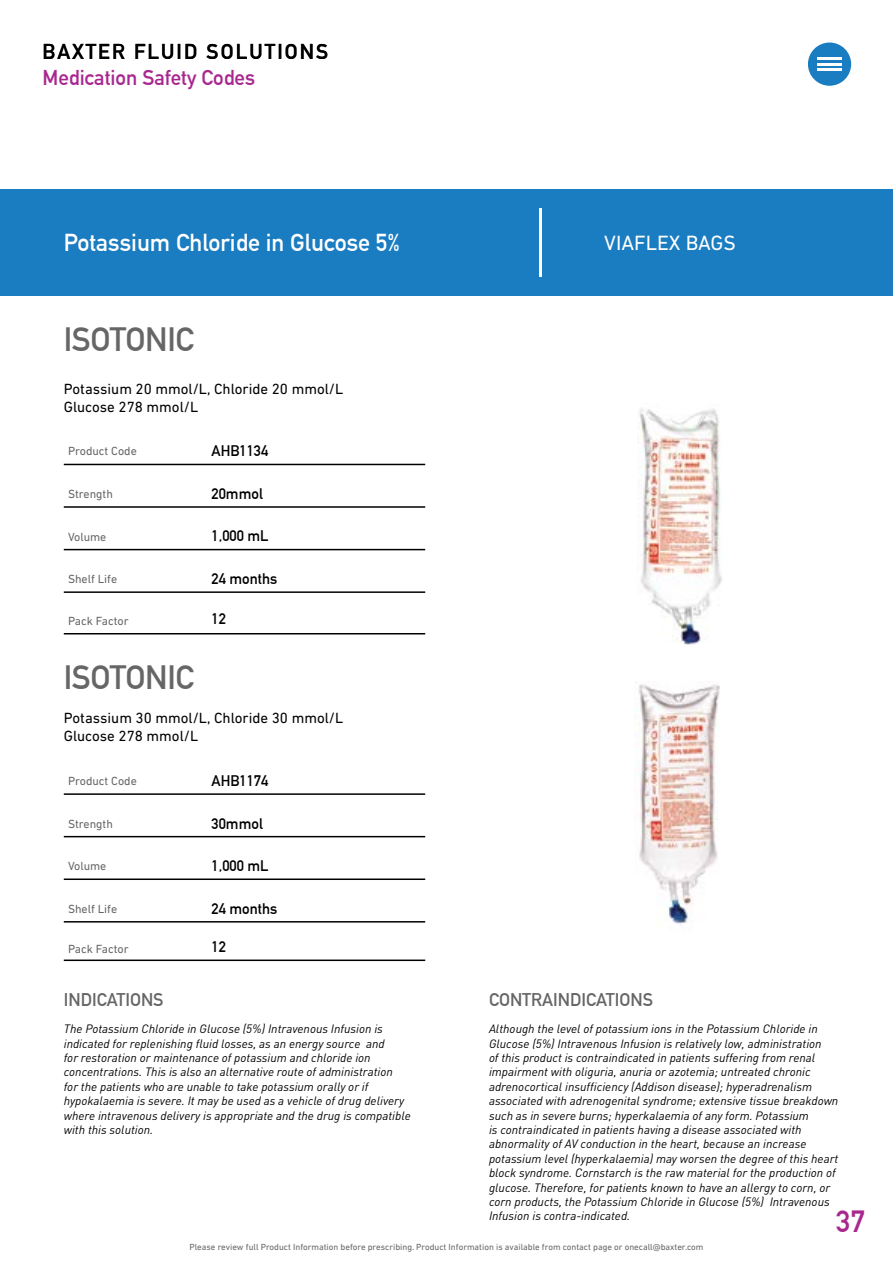
<style>
.page{position:relative;width:893px;height:1263px;background:#fff}
.page>*{position:absolute;margin:0;border:0;box-sizing:border-box;transform-origin:0 0}
.tonic_heading{font:700 33px "DIN Alternate";letter-spacing:-.01em;color:#666667}
.t1{font:700 30px "DIN Alternate";color:#a8288e}
.t2{font:700 24px "DIN Alternate";color:#fff}
.Paragraph_Style_1{font:700 21px "DIN Alternate";color:#a8288e}
.t3{font:700 21px "DIN Alternate";letter-spacing:.1em;color:#000}
.viaflex{font:21px "DIN Next LT Pro";color:#fff}
.t4{font:700 18px "DIN Alternate";color:#666667}
.t5{font:15px "DIN Next LT Pro";color:#000}
.t6{font:700 15px "DIN Alternate";color:#000}
.t7{font:italic 12px/14.4px "DIN";color:#000}
.t8{font:12px "DIN Next LT Pro";color:#666667}
.t9{font:12px "DIN Next LT Pro";color:#666767}
.t10{font:9px "DIN Next LT Pro";color:#666667}
</style>
<div class="page">
<div style="left:808px;top:43px;width:43px;height:43px;background:#1a7cc1;border-radius:50%"></div>
<hr style="left:817px;top:57px;width:25px;height:3px;background:#fff">
<hr style="left:817px;top:63px;width:25px;height:3px;background:#fff">
<hr style="left:817px;top:68px;width:25px;height:3px;background:#fff">
<div style="left:0;top:189px;width:893px;height:107px;background:#1a7cc1"></div>
<hr style="left:539px;top:208px;width:2px;height:68px;background:#fff">
<img style="left:638px;top:408px;width:84px;height:237px">
<img style="left:638px;top:682px;width:82px;height:243px">
<hr style="left:64px;top:921px;width:361px;height:1px;background:#000">
<hr style="left:64px;top:836px;width:361px;height:1px;background:#000">
<hr style="left:64px;top:878px;width:361px;height:2px;background:#000">
<hr style="left:64px;top:793px;width:361px;height:2px;background:#000">
<hr style="left:64px;top:591px;width:361px;height:2px;background:#000">
<hr style="left:64px;top:506px;width:361px;height:2px;background:#000">
<hr style="left:64px;top:549px;width:361px;height:1px;background:#000">
<hr style="left:64px;top:464px;width:361px;height:1px;background:#000">
<hr style="left:64px;top:633px;width:361px;height:1px;background:#000">
<hr style="left:64px;top:959px;width:361px;height:2px;background:#000">
<p class="t3" style="left:43px;top:35px;width:287px">BAXTER FLUID SOLUTIONS</p>
<p class="Paragraph_Style_1" style="left:43px;top:61px;width:214px">Medication Safety Codes</p>
<p class="t2" style="left:64px;top:225px;width:338px">Potassium Chloride in Glucose 5%</p>
<p class="tonic_heading" style="left:64px;top:314px;width:132px">ISOTONIC</p>
<p class="t5" style="left:64px;top:380px;width:281px">Potassium 20 mmol/L, Chloride 20 mmol/L</p>
<p class="t5" style="left:64px;top:398px;width:136px">Glucose 278 mmol/L</p>
<p class="t8" style="left:68px;top:444px;width:70px">Product Code</p>
<p class="t9" style="left:68px;top:487px;width:46px">Strength</p>
<p class="t9" style="left:68px;top:529px;width:40px">Volume</p>
<p class="t8" style="left:68px;top:572px;width:51px">Shelf Life</p>
<p class="t8" style="left:68px;top:614px;width:62px">Pack Factor</p>
<p class="tonic_heading" style="left:64px;top:652px;width:132px">ISOTONIC</p>
<p class="t6" style="left:212px;top:440px;width:58px">AHB1134</p>
<p class="t6" style="left:212px;top:482px;width:53px">20mmol</p>
<p class="t6" style="left:212px;top:525px;width:59px">1,000 mL</p>
<p class="t6" style="left:212px;top:567px;width:67px">24 months</p>
<p class="t6" style="left:212px;top:607px;width:16px">12</p>
<p class="t5" style="left:64px;top:709px;width:281px">Potassium 30 mmol/L, Chloride 30 mmol/L</p>
<p class="t5" style="left:64px;top:727px;width:136px">Glucose 278 mmol/L</p>
<p class="t8" style="left:68px;top:774px;width:70px">Product Code</p>
<p class="t6" style="left:212px;top:769px;width:58px">AHB1174</p>
<p class="t9" style="left:68px;top:816px;width:46px">Strength</p>
<p class="t9" style="left:68px;top:859px;width:40px">Volume</p>
<p class="t8" style="left:68px;top:902px;width:51px">Shelf Life</p>
<p class="t6" style="left:212px;top:812px;width:53px">30mmol</p>
<p class="t6" style="left:212px;top:854px;width:59px">1,000 mL</p>
<p class="t6" style="left:212px;top:897px;width:67px">24 months</p>
<p class="t8" style="left:68px;top:942px;width:62px">Pack Factor</p>
<p class="t6" style="left:212px;top:935px;width:16px">12</p>
<p class="viaflex" style="left:604px;top:230px;width:133px">VIAFLEX BAGS</p>
<p class="t4" style="left:64px;top:986px;width:101px">INDICATIONS</p>
<p class="t4" style="left:489px;top:986px;width:166px">CONTRAINDICATIONS</p>
<p class="t7" style="left:64px;top:1021px;width:348px">The Potassium Chloride in Glucose (5%) Intravenous Infusion is indicated for replenishing fluid losses, as an energy source and<br>for restoration or maintenance of potassium and chloride ion concentrations. This is also an alternative route of administration<br>for the patients who are unable to take potassium orally or if hypokalaemia is severe. It may be used as a vehicle of drug delivery where intravenous delivery is appropriate and the drug is compatible with this solution.</p>
<p class="t7" style="left:489px;top:1021px;width:351px">Although the level of potassium ions in the Potassium Chloride in Glucose (5%) Intravenous Infusion is relatively low, administration<br>of this product is contraindicated in patients suffering from renal impairment with oliguria, anuria or azotemia; untreated chronic adrenocortical insufficiency (Addison disease); hyperadrenalism associated with adrenogenital syndrome; extensive tissue breakdown such as in severe burns; hyperkalaemia of any form. Potassium<br>is contraindicated in patients having a disease associated with abnormality of AV conduction in the heart, because an increase potassium level (hyperkalaemia) may worsen the degree of this heart block syndrome. Cornstarch is the raw material for the production of glucose. Therefore, for patients known to have an allergy to corn, or corn products, the Potassium Chloride in Glucose (5%) Intravenous Infusion is contra-indicated.</p>
<h2 class="t1" style="left:836px;top:1199px;width:30px">37</h2>
<p class="t10" style="left:189px;top:1242px;width:516px">Please review full Product Information before prescribing. Product Information is available from contact page or onecall@baxter.com</p>
</div>
